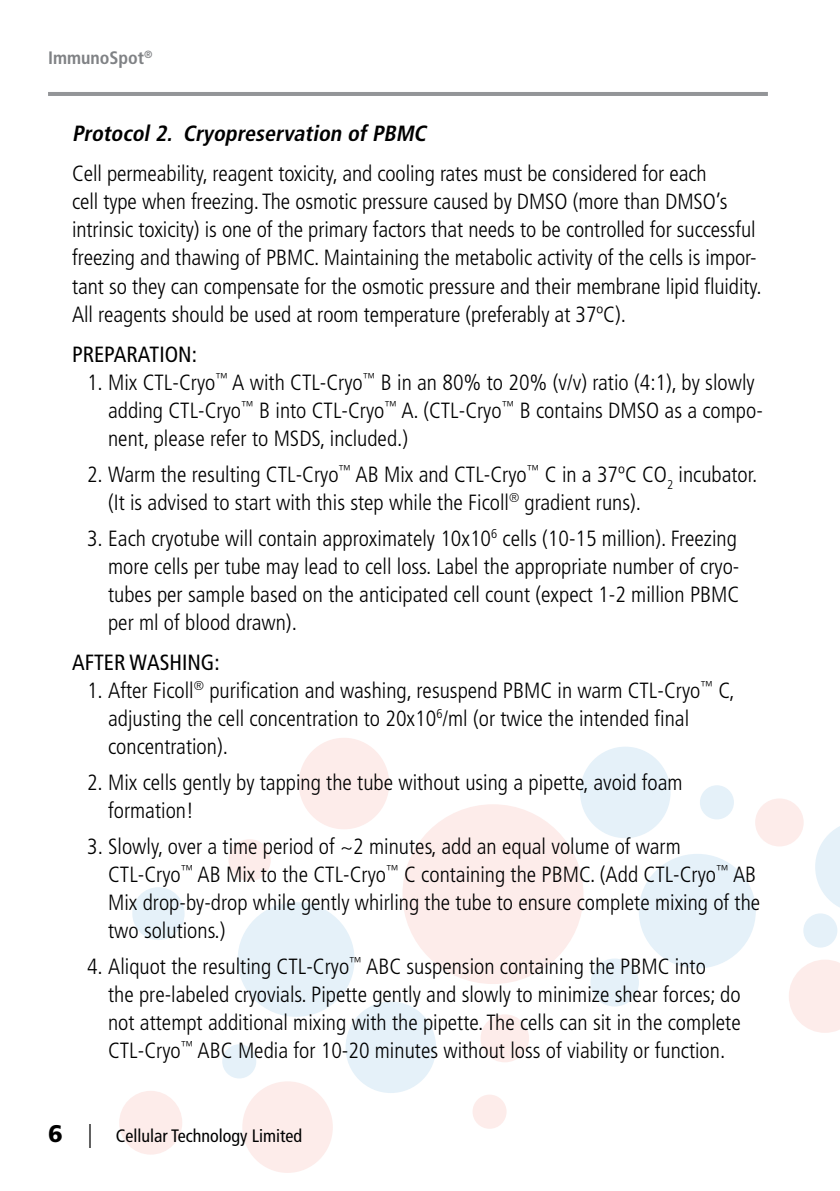
<style>
.page{position:relative;width:840px;height:1191px;background:#fff}
.page>*{position:absolute;margin:0;border:0;box-sizing:border-box;transform-origin:0 0}
.t1{font:300 condensed 22px/28px "Frutiger LT Std";color:#000}
.t2{font:italic 700 condensed 22px "Frutiger LT Std";color:#000}
.t3{font:condensed 22px "Frutiger LT Std";color:#000}
.t4{font:condensed 18px "Frutiger LT Std";color:#000}
.t5{font:700 condensed 18px "Frutiger LT Std";color:#808285}
.s1{font-weight:900;font-stretch:normal;font-size:24px}
.s2{font-weight:300;font-size:24px}
</style>
<div class="page">
<hr style="left:48px;top:92px;width:719px;height:4px;background:#939598">
<div style="left:638px;top:854px;width:117px;height:114px;background:#e5f1f9;border-radius:50%"></div>
<div style="left:402px;top:804px;width:181px;height:180px;background:#fdecea;border-radius:50%"></div>
<div style="left:802px;top:913px;width:34px;height:34px;background:#e5f1f9;border-radius:50%"></div>
<div style="left:579px;top:746px;width:91px;height:92px;background:#e5f1f9;border-radius:50%"></div>
<div style="left:298px;top:738px;width:91px;height:91px;background:#fdecea;border-radius:50%"></div>
<div style="left:242px;top:1081px;width:90px;height:91px;background:#fdecea;border-radius:50%"></div>
<svg style="left:815px;top:827px;width:24px;height:80px"></svg>
<div style="left:237px;top:902px;width:117px;height:114px;background:#e5f1f9;border-radius:50%"></div>
<div style="left:345px;top:1001px;width:91px;height:92px;background:#e5f1f9;border-radius:50%"></div>
<div style="left:132px;top:887px;width:52px;height:53px;background:#e5f1f9;border-radius:26px"></div>
<div style="left:119px;top:1090px;width:63px;height:64px;background:#fdecea;border-radius:50%"></div>
<svg style="left:789px;top:960px;width:50px;height:72px"></svg>
<div style="left:754px;top:798px;width:49px;height:48px;background:#fdecea;border-radius:50%"></div>
<div style="left:590px;top:958px;width:48px;height:48px;background:#e5f1f9;border-radius:50%"></div>
<div style="left:480px;top:1014px;width:49px;height:48px;background:#fdecea;border-radius:50%"></div>
<div style="left:228px;top:839px;width:42px;height:42px;background:#fdecea;border-radius:50%"></div>
<div style="left:222px;top:1044px;width:34px;height:34px;background:#e5f1f9;border-radius:50%"></div>
<div style="left:472px;top:1094px;width:34px;height:34px;background:#fdecea;border-radius:50%"></div>
<div style="left:699px;top:785px;width:34px;height:34px;background:#e5f1f9;border-radius:50%"></div>
<p class="t5" style="left:48px;top:47px;width:106px">ImmunoSpot<sup>®</sup></p>
<p class="t2" style="left:72px;top:121px;width:360px">Protocol2. Cryopreservation ofPBMC</p>
<p class="t1" style="left:72px;top:160px;width:691px">Cell permeability, reagent toxicity, and cooling rates must be considered for each<br>cell type when freezing. The osmotic pressure caused by DMSO (more than DMSO’s intrinsic toxicity) is one of the primary factors that needs to be controlled for successful freezing and thawing of PBMC. Maintaining the metabolic activity of the cells is impor&shy;tant so they can compensate for the osmotic pressure and their membrane lipid fluidity.<br>All reagents should be used at room temperature (preferably at 37oC).</p>
<p class="t3" style="left:72px;top:341px;width:126px">PREPARATION:</p>
<p class="t1" style="left:108px;top:368px;width:656px;text-indent:-21px">1. Mix CTL-Cryo<sup>™</sup> A with CTL-Cryo<sup>™</sup> B in an 80% to 20% (v/v) ratio (4:1), by slowly adding CTL-Cryo<sup>™</sup> B into CTL-Cryo<sup>™</sup> A. (CTL-Cryo<sup>™</sup> B contains DMSO as a compo&shy;nent, please refer to MSDS, included.)</p>
<p class="t1" style="left:108px;top:460px;width:650px;text-indent:-21px">2. Warm the resulting CTL-Cryo<sup>™</sup> AB Mix and CTL-Cryo<sup>™</sup> C in a 37oC CO<sub>2</sub> incubator. (It is advised to start with this step while the Ficoll<sup>®</sup> gradient runs).</p>
<p class="t1" style="left:108px;top:524px;width:632px;text-align:justify;text-indent:-21px">3. Each cryotube will contain approximately 10x10<sup>6</sup> cells (10-15 million). Freezing more cells per tube may lead to cell loss. Label the appropriate number of cryo&shy;tubes per sample based on the anticipated cell count (expect 1-2 million PBMC per ml of blood drawn).</p>
<p class="t3" style="left:72px;top:649px;width:149px">AFTER WASHING:</p>
<p class="t1" style="left:108px;top:676px;width:627px;text-indent:-21px">1. After Ficoll<sup>®</sup> purification and washing, resuspend PBMC in warm CTL-Cryo<sup>™</sup> C, adjusting the cell concentration to 20x10<sup>6</sup>/ml (or twice the intended final concentration).</p>
<p class="t1" style="left:108px;top:768px;width:575px;text-indent:-21px">2. Mix cells gently by tapping the tube without using a pipette, avoid foam formation!</p>
<p class="t1" style="left:108px;top:832px;width:653px;text-indent:-21px">3. Slowly, over a time period of ~2 minutes, add an equal volume of warm CTL-Cryo<sup>™</sup> AB Mix to the CTL-Cryo<sup>™</sup> C containing the PBMC. (Add CTL-Cryo<sup>™</sup> AB Mix drop-by-drop while gently whirling the tube to ensure complete mixing of the two solutions.)</p>
<p class="t1" style="left:108px;top:952px;width:633px;text-indent:-21px">4. Aliquot the resulting CTL-Cryo<sup>™</sup> ABC suspension containing the PBMC into<br>the pre-labeled cryovials. Pipette gently and slowly to minimize shear forces; do not attempt additional mixing with the pipette. The cells can sit in the complete CTL-Cryo<sup>™</sup> ABC Media for 10-20 minutes without loss of viability or function.</p>
<p class="t4" style="left:48px;top:1125px;width:255px"><span class="s1">6</span> <span class="s2">|</span> Cellular Technology Limited</p>
</div>
